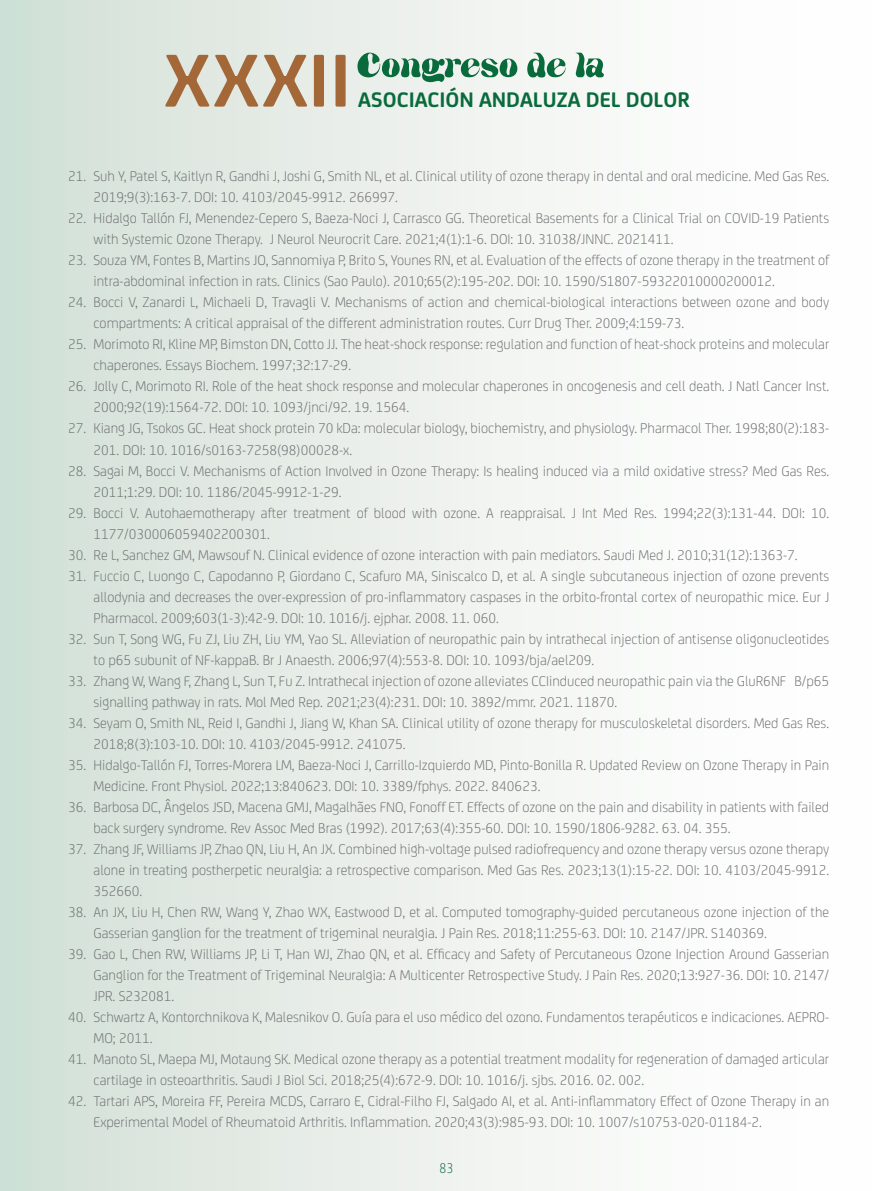
<style>
.page{position:relative;width:893px;height:1191px;background:#fff}
.page>*{position:absolute;margin:0;border:0;box-sizing:border-box;transform-origin:0 0}
.t1{font:700 80.1px "FS Joey";letter-spacing:.02em;color:#a46737}
.t2{font:700 22.5px "FS Joey";color:#096b3c}
.t3{font:300 15px/21px "FS Joey";color:#6c6d70}
.t4{font:300 15px "FS Joey";color:#096b3c;scale:.9 1}
</style>
<div class="page">
<div style="left:0;top:0;width:893px;height:1191px;background:linear-gradient(to right,#d4e1d7,#fff)"></div>
<svg style="left:357px;top:53px;width:247px;height:29px"></svg>
<h1 class="t1" style="left:164px;top:20px;width:189px">XXXII</h1>
<h2 class="t2" style="left:358px;top:82px;width:333px">ASOCIACIÓN ANDALUZA DEL DOLOR</h2>
<p class="t3" style="left:94px;top:165px;width:737px;text-indent:-26px">21. Suh Y, Patel S, Kaitlyn R, Gandhi J, Joshi G, Smith NL, et al. Clinical utility of ozone therapy in dental and oral medicine. Med Gas Res.<br>2019;9(3):163-7. DOI: 10. 4103/2045-9912. 266997.</p>
<p class="t3" style="left:94px;top:207px;width:737px;text-indent:-26px">22. Hidalgo Tallón FJ, Menendez-Cepero S, Baeza-Noci J, Carrasco GG. Theoretical Basements for a Clinical Trial on COVID-19 Patients with Systemic Ozone Therapy. J Neurol Neurocrit Care. 2021;4(1):1-6. DOI: 10. 31038/JNNC. 2021411.</p>
<p class="t3" style="left:94px;top:249px;width:737px;text-indent:-26px">23. Souza YM, Fontes B, Martins JO, Sannomiya P, Brito S, Younes RN, et al. Evaluation of the effects of ozone therapy in the treatment of intra-abdominal infection in rats. Clinics (Sao Paulo). 2010;65(2):195-202. DOI: 10. 1590/S1807-59322010000200012.</p>
<p class="t3" style="left:94px;top:291px;width:737px;text-indent:-26px">24. Bocci V, Zanardi L, Michaeli D, Travagli V. Mechanisms of action and chemical-biological interactions between ozone and body compartments: A critical appraisal of the different administration routes. Curr Drug Ther. 2009;4:159-73.</p>
<p class="t3" style="left:94px;top:333px;width:737px;text-indent:-26px">25. Morimoto RI, Kline MP, Bimston DN, Cotto JJ. The heat-shock response: regulation and function of heat-shock proteins and molecular chaperones. Essays Biochem. 1997;32:17-29.</p>
<p class="t3" style="left:94px;top:375px;width:737px;text-indent:-26px">26. Jolly C, Morimoto RI. Role of the heat shock response and molecular chaperones in oncogenesis and cell death. J Natl Cancer Inst.<br>2000;92(19):1564-72. DOI: 10. 1093/jnci/92. 19. 1564.</p>
<p class="t3" style="left:94px;top:417px;width:737px;text-indent:-26px">27. Kiang JG, Tsokos GC. Heat shock protein 70 kDa: molecular biology, biochemistry, and physiology. Pharmacol Ther. 1998;80(2):183-<br>201. DOI: 10. 1016/s0163-7258(98)00028-x.</p>
<p class="t3" style="left:94px;top:459px;width:737px;text-indent:-26px">28. Sagai M, Bocci V. Mechanisms of Action Involved in Ozone Therapy: Is healing induced via a mild oxidative stress? Med Gas Res.<br>2011;1:29. DOI: 10. 1186/2045-9912-1-29.</p>
<p class="t3" style="left:94px;top:501px;width:737px;text-indent:-26px">29. Bocci V. Autohaemotherapy after treatment of blood with ozone. A reappraisal. J Int Med Res. 1994;22(3):131-44. DOI: 10.<br>1177/030006059402200301.</p>
<p class="t3" style="left:68px;top:543px;width:731px">30. Re L, Sanchez GM, Mawsouf N. Clinical evidence of ozone interaction with pain mediators. Saudi Med J. 2010;31(12):1363-7.</p>
<p class="t3" style="left:94px;top:564px;width:737px;text-align:justify;text-indent:-26px">31. Fuccio C, Luongo C, Capodanno P, Giordano C, Scafuro MA, Siniscalco D, et al. A single subcutaneous injection of ozone prevents allodynia and decreases the over-expression of pro-inflammatory caspases in the orbito-frontal cortex of neuropathic mice. Eur J Pharmacol. 2009;603(1-3):42-9. DOI: 10. 1016/j. ejphar. 2008. 11. 060.</p>
<p class="t3" style="left:94px;top:627px;width:737px;text-indent:-26px">32. Sun T, Song WG, Fu ZJ, Liu ZH, Liu YM, Yao SL. Alleviation of neuropathic pain by intrathecal injection of antisense oligonucleotides to p65 subunit of NF-kappaB. Br J Anaesth. 2006;97(4):553-8. DOI: 10. 1093/bja/ael209.</p>
<p class="t3" style="left:94px;top:669px;width:737px;text-indent:-26px">33. Zhang W, Wang F, Zhang L, Sun T, Fu Z. Intrathecal injection of ozone alleviates CCIinduced neuropathic pain via the GluR6NFκB/p65 signalling pathway in rats. Mol Med Rep. 2021;23(4):231. DOI: 10. 3892/mmr. 2021. 11870.</p>
<p class="t3" style="left:94px;top:711px;width:737px;text-indent:-26px">34. Seyam O, Smith NL, Reid I, Gandhi J, Jiang W, Khan SA. Clinical utility of ozone therapy for musculoskeletal disorders. Med Gas Res.<br>2018;8(3):103-10. DOI: 10. 4103/2045-9912. 241075.</p>
<p class="t3" style="left:94px;top:753px;width:737px;text-indent:-26px">35. Hidalgo-Tallón FJ, Torres-Morera LM, Baeza-Noci J, Carrillo-Izquierdo MD, Pinto-Bonilla R. Updated Review on Ozone Therapy in Pain<br>Medicine. Front Physiol. 2022;13:840623. DOI: 10. 3389/fphys. 2022. 840623.</p>
<p class="t3" style="left:94px;top:795px;width:737px;text-indent:-26px">36. Barbosa DC, Ângelos JSD, Macena GMJ, Magalhães FNO, Fonoff ET. Effects of ozone on the pain and disability in patients with failed back surgery syndrome. Rev Assoc Med Bras (1992). 2017;63(4):355-60. DOI: 10. 1590/1806-9282. 63. 04. 355.</p>
<p class="t3" style="left:94px;top:837px;width:737px;text-align:justify;text-indent:-26px">37. Zhang JF, Williams JP, Zhao QN, Liu H, An JX. Combined high-voltage pulsed radiofrequency and ozone therapy versus ozone therapy alone in treating postherpetic neuralgia: a retrospective comparison. Med Gas Res. 2023;13(1):15-22. DOI: 10. 4103/2045-9912.<br>352660.</p>
<p class="t3" style="left:94px;top:900px;width:737px;text-indent:-26px">38. An JX, Liu H, Chen RW, Wang Y, Zhao WX, Eastwood D, et al. Computed tomography-guided percutaneous ozone injection of the<br>Gasserian ganglion for the treatment of trigeminal neuralgia. J Pain Res. 2018;11:255-63. DOI: 10. 2147/JPR. S140369.</p>
<p class="t3" style="left:94px;top:942px;width:737px;text-align:justify;text-indent:-26px">39. Gao L, Chen RW, Williams JP, Li T, Han WJ, Zhao QN, et al. Efficacy and Safety of Percutaneous Ozone Injection Around Gasserian Ganglion for the Treatment of Trigeminal Neuralgia: A Multicenter Retrospective Study. J Pain Res. 2020;13:927-36. DOI: 10. 2147/ JPR. S232081.</p>
<p class="t3" style="left:94px;top:1005px;width:737px;text-indent:-26px">40. Schwartz A, Kontorchnikova K, Malesnikov O. Guía para el uso médico del ozono. Fundamentos terapéuticos e indicaciones. AEPRO-<br>MO; 2011.</p>
<p class="t3" style="left:94px;top:1047px;width:737px;text-indent:-26px">41. Manoto SL, Maepa MJ, Motaung SK. Medical ozone therapy as a potential treatment modality for regeneration of damaged articular cartilage in osteoarthritis. Saudi J Biol Sci. 2018;25(4):672-9. DOI: 10. 1016/j. sjbs. 2016. 02. 002.</p>
<p class="t3" style="left:94px;top:1089px;width:737px;text-indent:-26px">42. Tartari APS, Moreira FF, Pereira MCDS, Carraro E, Cidral-Filho FJ, Salgado AI, et al. Anti-inflammatory Effect of Ozone Therapy in an<br>Experimental Model of Rheumatoid Arthritis. Inflammation. 2020;43(3):985-93. DOI: 10. 1007/s10753-020-01184-2.</p>
<p class="t4" style="left:440px;top:1157px;width:17px">83</p>
</div>
